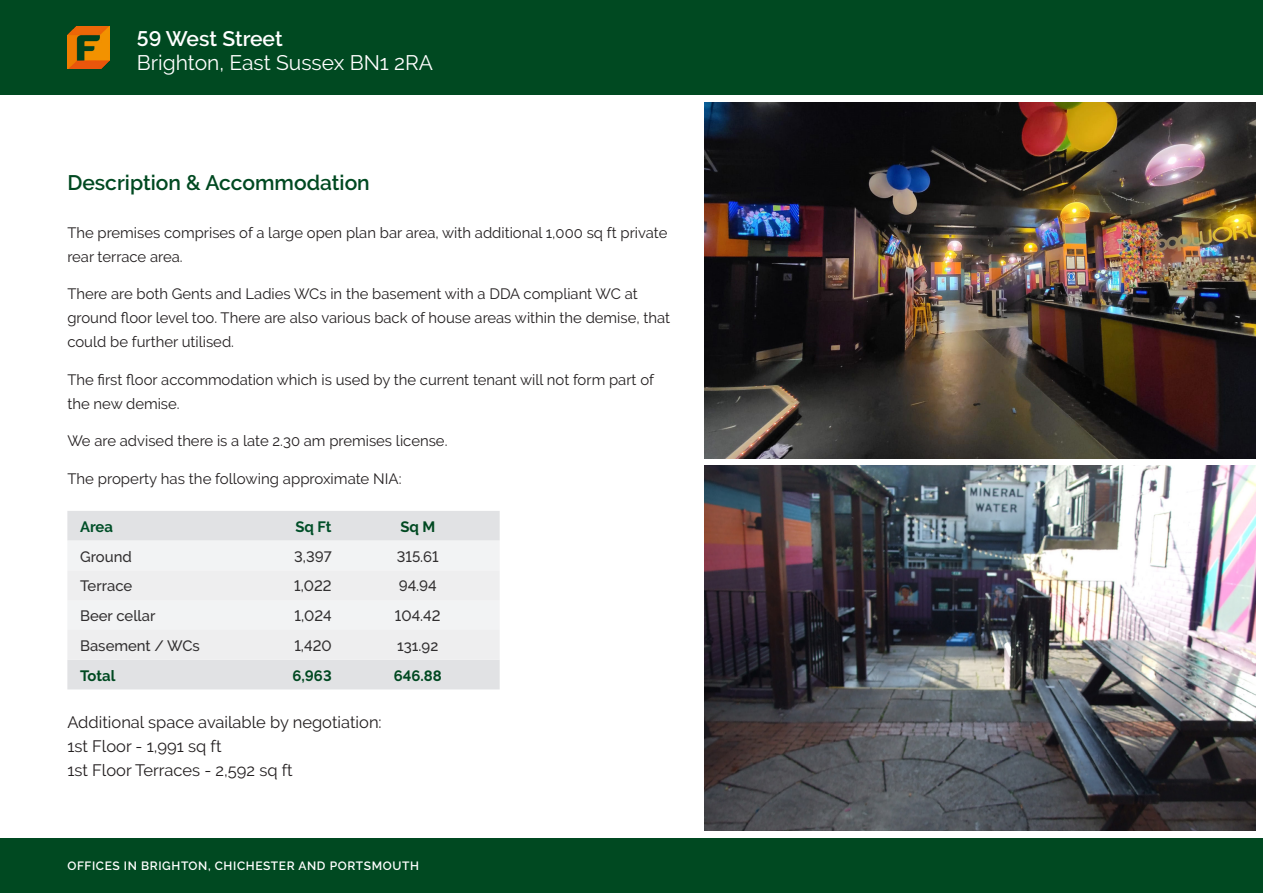
<style>
.page{position:relative;width:1263px;height:893px;background:#fff}
.page>*{position:absolute;margin:0;border:0;box-sizing:border-box;transform-origin:0 0}
.t1{font:21px "Raleway";color:#fff}
.Flude_-_Sub_Header{font:600 21px "Raleway";color:#004921}
.t2{font:600 21px "Raleway";color:#fff}
.t3{font:16.5px "Raleway";color:#231f20}
.Flude_-_Standard_Paragraph_Text{font:15px/24px "Raleway";color:#231f20}
.t4{font:500 15px "Raleway";color:#312f30}
.t5{font:600 15px "Raleway";color:#fff}
.t6{font:700 15px "Raleway";color:#004921}
.t7{font:700 15px "Raleway";color:#004f28}
.t8{font:600 12px "Raleway";letter-spacing:.05em;color:#fff}
</style>
<div class="page">
<div style="left:0;top:0;width:1263px;height:95px;background:#004921"></div>
<div style="left:0;top:838px;width:1263px;height:55px;background:#004921"></div>
<img style="left:705px;top:465px;width:550px;height:366px">
<img style="left:705px;top:102px;width:550px;height:356px">
<div style="left:67px;top:511px;width:433px;height:178px;background:#e1e2e4"></div>
<div style="left:67px;top:541px;width:433px;height:119px;background:#f1f2f3"></div>
<p class="t5" style="left:137px;top:26px;width:199px">Long Leasehold Investment</p>
<p class="t2" style="left:137px;top:27px;width:147px">59 West Street</p>
<p class="t1" style="left:137px;top:51px;width:297px">Brighton, East Sussex BN1 2RA</p>
<p class="Flude_-_Sub_Header" style="left:67px;top:170px;width:304px">Description &amp; Accommodation</p>
<p class="Flude_-_Standard_Paragraph_Text" style="left:67px;top:220px;width:601px">The premises comprises of a large open plan bar area, with additional 1,000 sq ft private rear terrace area.</p>
<p class="Flude_-_Standard_Paragraph_Text" style="left:67px;top:282px;width:604px">There are both Gents and Ladies WCs in the basement with a DDA compliant WC at ground floor level too. There are also various back of house areas within the demise, that could be further utilised.</p>
<p class="Flude_-_Standard_Paragraph_Text" style="left:67px;top:367px;width:588px">The first floor accommodation which is used by the current tenant will not form part of the new demise.</p>
<p class="Flude_-_Standard_Paragraph_Text" style="left:67px;top:429px;width:382px">We are advised there is a late 2.30 am premises license.</p>
<p class="Flude_-_Standard_Paragraph_Text" style="left:67px;top:466px;width:336px">The property has the following approximate NIA:</p>
<p class="t7" style="left:80px;top:518px;width:34px">Area</p>
<p class="t7" style="left:296px;top:518px;width:38px">Sq Ft</p>
<p class="t6" style="left:400px;top:518px;width:36px">Sq M</p>
<p class="t4" style="left:80px;top:548px;width:53px">Ground</p>
<p class="t4" style="left:294px;top:548px;width:39px">3,397</p>
<p class="t4" style="left:397px;top:548px;width:44px">315.61</p>
<p class="t4" style="left:80px;top:577px;width:54px">Terrace</p>
<p class="t4" style="left:294px;top:577px;width:39px">1,022</p>
<p class="t4" style="left:399px;top:577px;width:40px">94.94</p>
<p class="t4" style="left:80px;top:607px;width:77px">Beer cellar</p>
<p class="t4" style="left:295px;top:607px;width:39px">1,024</p>
<p class="t4" style="left:395px;top:607px;width:47px">104.42</p>
<p class="t4" style="left:80px;top:637px;width:121px">Basement / WCs</p>
<p class="t4" style="left:294px;top:637px;width:39px">1,420</p>
<p class="t4" style="left:397px;top:637px;width:43px">131.92</p>
<p class="t6" style="left:80px;top:667px;width:37px">Total</p>
<p class="t6" style="left:292px;top:667px;width:41px">6,963</p>
<p class="t6" style="left:394px;top:667px;width:50px">646.88</p>
<p class="t3" style="left:67px;top:713px;width:316px">Additional space available by negotiation:</p>
<p class="t3" style="left:67px;top:737px;width:156px">1st Floor - 1,991 sq ft</p>
<p class="t3" style="left:67px;top:761px;width:227px">1st Floor Terraces - 2,592 sq ft</p>
<p class="t8" style="left:67px;top:858px;width:353px">OFFICES IN BRIGHTON, CHICHESTER AND PORTSMOUTH</p>
</div>
